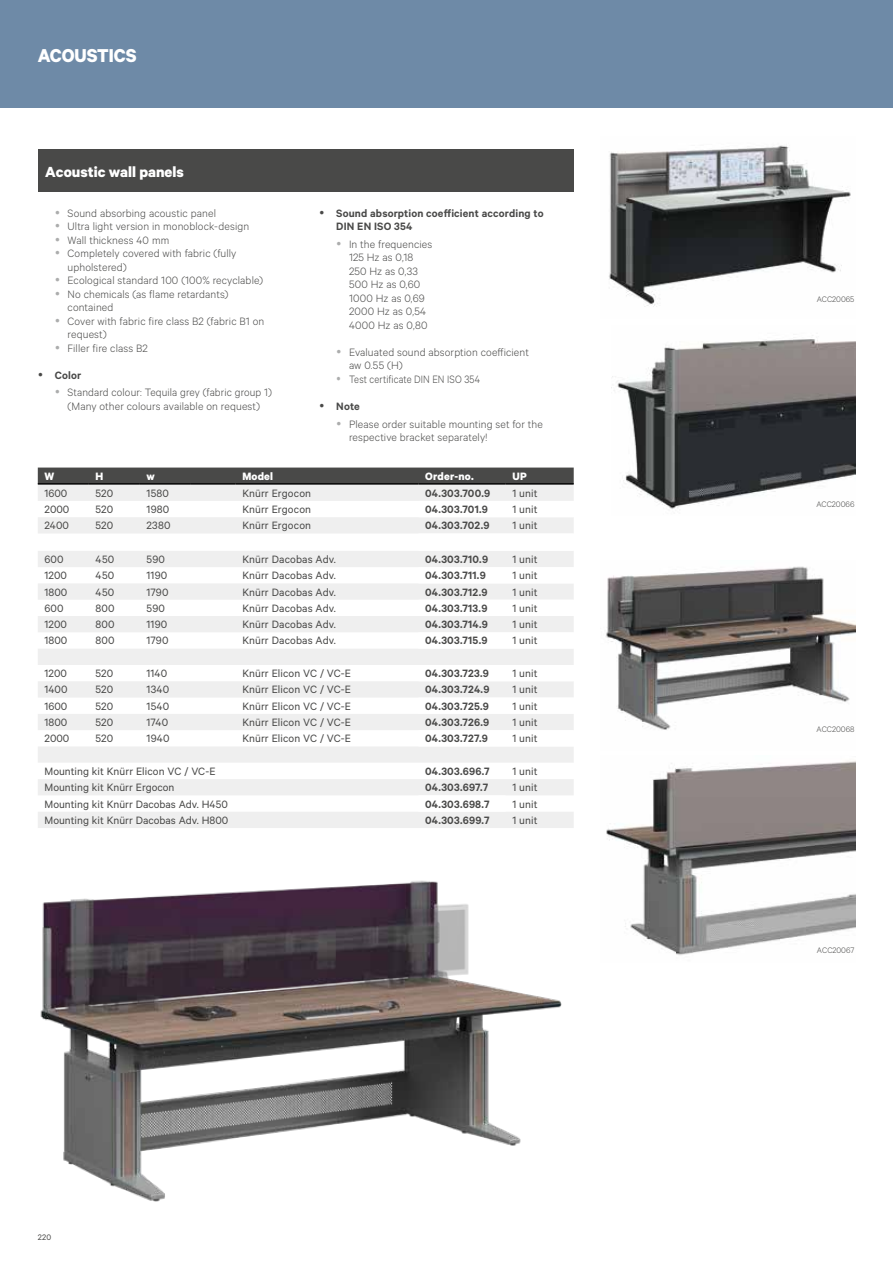
<style>
.page{position:relative;width:893px;height:1263px;background:#fff}
.page>*{position:absolute;margin:0;border:0;box-sizing:border-box;transform-origin:0 0}
.t1{font:700 21px "Calibre";letter-spacing:-.005em;color:#fff;scale:.95 1}
.t2{font:700 16.5px "Calibre";color:#fff}
.t3{font:12px "Calibre";letter-spacing:.005em;color:#494948}
.t4{font:300 12px/13.5px "Calibre";letter-spacing:.01em;color:#494948}
.t5{font:600 12px/13.5px "Calibre";letter-spacing:.015em;color:#494948}
.t6{font:700 12px "Calibre";letter-spacing:.015em;color:#fff}
.t7{font:300 9px "Calibre";color:#494948}
.t8{font:9px "Calibre";color:#494948}
</style>
<div class="page">
<div style="left:0;top:0;width:893px;height:108px;background:#6e8aa7"></div>
<div style="left:38px;top:149px;width:536px;height:43px;background:#494948"></div>
<div style="left:38px;top:468px;width:536px;height:15px;background:#494948"></div>
<div style="left:38px;top:485px;width:536px;height:343px;background:#efefef"></div>
<svg style="left:38px;top:501px;width:536px;height:311px"></svg>
<hr style="left:89px;top:483px;width:51px;height:2px;background:#000">
<hr style="left:140px;top:483px;width:51px;height:2px;background:#000">
<hr style="left:191px;top:483px;width:45px;height:2px;background:#000">
<hr style="left:236px;top:483px;width:182px;height:2px;background:#000">
<hr style="left:418px;top:483px;width:88px;height:2px;background:#000">
<hr style="left:506px;top:483px;width:68px;height:2px;background:#000">
<hr style="left:38px;top:483px;width:51px;height:2px;background:#000">
<img style="left:609px;top:145px;width:242px;height:162px">
<img style="left:606px;top:761px;width:249px;height:194px">
<img style="left:40px;top:880px;width:522px;height:322px">
<img style="left:612px;top:335px;width:243px;height:174px">
<img style="left:606px;top:566px;width:249px;height:164px">
<h1 class="t1" style="left:38px;top:43px;width:105px">ACOUSTICS</h1>
<h2 class="t2" style="left:45px;top:162px;width:140px">Acoustic wall panels</h2>
<p class="t4" style="left:68px;top:206px;width:198px">Sound absorbing acoustic panel<br>Ultra light version in monoblock-design<br>Wall thickness 40 mm<br>Completely covered with fabric (fully upholstered)<br>Ecological standard 100 (100% recyclable)<br>No chemicals (as flame retardants) contained<br>Cover with fabric fire class B2 (fabric B1 on request)<br>Filler fire class B2</p>
<p class="t5" style="left:55px;top:368px;width:28px">Color</p>
<p class="t4" style="left:68px;top:385px;width:206px">Standard colour: Tequila grey (fabric group 1) (Many other colours available on request)</p>
<p class="t5" style="left:336px;top:206px;width:209px">Sound absorption coefficient according to<br>DIN EN ISO 354</p>
<p class="t4" style="left:349px;top:237px;width:85px">In the frequencies<br>125 Hz as 0,18<br>250 Hz as 0,33<br>500 Hz as 0,60<br>1000 Hz as 0,69<br>2000 Hz as 0,54<br>4000 Hz as 0,80</p>
<p class="t4" style="left:349px;top:345px;width:181px">Evaluated sound absorption coefficient aw 0.55 (H)<br>Test certificate DIN EN ISO 354</p>
<p class="t5" style="left:336px;top:399px;width:25px">Note</p>
<p class="t4" style="left:349px;top:417px;width:195px">Please order suitable mounting set for the respective bracket separately!</p>
<p class="t6" style="left:45px;top:468px;width:11px">W</p>
<p class="t6" style="left:96px;top:468px;width:9px">H</p>
<p class="t6" style="left:147px;top:468px;width:10px">w</p>
<p class="t6" style="left:242px;top:468px;width:32px">Model</p>
<p class="t6" style="left:425px;top:468px;width:50px">Order-no.</p>
<p class="t6" style="left:512px;top:468px;width:16px">UP</p>
<p class="t3" style="left:45px;top:486px;width:24px">1600</p>
<p class="t3" style="left:96px;top:486px;width:19px">520</p>
<p class="t3" style="left:147px;top:486px;width:24px">1580</p>
<p class="t3" style="left:242px;top:486px;width:70px">Knürr Ergocon</p>
<p class="t5" style="left:425px;top:486px;width:67px">04.303.700.9</p>
<p class="t3" style="left:512px;top:486px;width:27px">1 unit</p>
<p class="t3" style="left:45px;top:502px;width:26px">2000</p>
<p class="t3" style="left:96px;top:502px;width:19px">520</p>
<p class="t3" style="left:147px;top:502px;width:24px">1980</p>
<p class="t3" style="left:242px;top:502px;width:70px">Knürr Ergocon</p>
<p class="t5" style="left:425px;top:502px;width:64px">04.303.701.9</p>
<p class="t3" style="left:512px;top:502px;width:27px">1 unit</p>
<p class="t3" style="left:45px;top:518px;width:26px">2400</p>
<p class="t3" style="left:96px;top:518px;width:19px">520</p>
<p class="t3" style="left:147px;top:518px;width:25px">2380</p>
<p class="t3" style="left:242px;top:518px;width:70px">Knürr Ergocon</p>
<p class="t5" style="left:425px;top:518px;width:66px">04.303.702.9</p>
<p class="t3" style="left:512px;top:518px;width:27px">1 unit</p>
<p class="t3" style="left:45px;top:552px;width:20px">600</p>
<p class="t3" style="left:96px;top:552px;width:20px">450</p>
<p class="t3" style="left:147px;top:552px;width:20px">590</p>
<p class="t3" style="left:242px;top:552px;width:95px">Knürr Dacobas Adv.</p>
<p class="t5" style="left:425px;top:552px;width:64px">04.303.710.9</p>
<p class="t3" style="left:512px;top:552px;width:27px">1 unit</p>
<p class="t3" style="left:45px;top:568px;width:24px">1200</p>
<p class="t3" style="left:96px;top:568px;width:20px">450</p>
<p class="t3" style="left:147px;top:568px;width:22px">1190</p>
<p class="t3" style="left:242px;top:568px;width:95px">Knürr Dacobas Adv.</p>
<p class="t5" style="left:425px;top:568px;width:62px">04.303.711.9</p>
<p class="t3" style="left:512px;top:568px;width:27px">1 unit</p>
<p class="t3" style="left:45px;top:585px;width:24px">1800</p>
<p class="t3" style="left:96px;top:585px;width:20px">450</p>
<p class="t3" style="left:147px;top:585px;width:24px">1790</p>
<p class="t3" style="left:242px;top:585px;width:95px">Knürr Dacobas Adv.</p>
<p class="t5" style="left:425px;top:585px;width:64px">04.303.712.9</p>
<p class="t3" style="left:512px;top:585px;width:27px">1 unit</p>
<p class="t3" style="left:45px;top:601px;width:20px">600</p>
<p class="t3" style="left:96px;top:601px;width:21px">800</p>
<p class="t3" style="left:147px;top:601px;width:20px">590</p>
<p class="t3" style="left:242px;top:601px;width:95px">Knürr Dacobas Adv.</p>
<p class="t5" style="left:425px;top:601px;width:64px">04.303.713.9</p>
<p class="t3" style="left:512px;top:601px;width:27px">1 unit</p>
<p class="t3" style="left:45px;top:617px;width:24px">1200</p>
<p class="t3" style="left:96px;top:617px;width:21px">800</p>
<p class="t3" style="left:147px;top:617px;width:22px">1190</p>
<p class="t3" style="left:242px;top:617px;width:95px">Knürr Dacobas Adv.</p>
<p class="t5" style="left:425px;top:617px;width:64px">04.303.714.9</p>
<p class="t3" style="left:512px;top:617px;width:27px">1 unit</p>
<p class="t3" style="left:45px;top:634px;width:24px">1800</p>
<p class="t3" style="left:96px;top:634px;width:21px">800</p>
<p class="t3" style="left:147px;top:634px;width:24px">1790</p>
<p class="t3" style="left:242px;top:634px;width:95px">Knürr Dacobas Adv.</p>
<p class="t5" style="left:425px;top:634px;width:64px">04.303.715.9</p>
<p class="t3" style="left:512px;top:634px;width:27px">1 unit</p>
<p class="t3" style="left:45px;top:666px;width:24px">1200</p>
<p class="t3" style="left:96px;top:666px;width:19px">520</p>
<p class="t3" style="left:147px;top:666px;width:22px">1140</p>
<p class="t3" style="left:242px;top:666px;width:110px">Knürr Elicon VC / VC-E</p>
<p class="t5" style="left:425px;top:666px;width:65px">04.303.723.9</p>
<p class="t3" style="left:512px;top:666px;width:27px">1 unit</p>
<p class="t3" style="left:45px;top:683px;width:25px">1400</p>
<p class="t3" style="left:96px;top:683px;width:19px">520</p>
<p class="t3" style="left:147px;top:683px;width:24px">1340</p>
<p class="t3" style="left:242px;top:683px;width:110px">Knürr Elicon VC / VC-E</p>
<p class="t5" style="left:425px;top:682px;width:66px">04.303.724.9</p>
<p class="t3" style="left:512px;top:683px;width:27px">1 unit</p>
<p class="t3" style="left:45px;top:699px;width:24px">1600</p>
<p class="t3" style="left:96px;top:699px;width:19px">520</p>
<p class="t3" style="left:147px;top:699px;width:24px">1540</p>
<p class="t3" style="left:242px;top:699px;width:110px">Knürr Elicon VC / VC-E</p>
<p class="t5" style="left:425px;top:699px;width:65px">04.303.725.9</p>
<p class="t3" style="left:512px;top:699px;width:27px">1 unit</p>
<p class="t3" style="left:45px;top:715px;width:24px">1800</p>
<p class="t3" style="left:96px;top:715px;width:19px">520</p>
<p class="t3" style="left:147px;top:715px;width:23px">1740</p>
<p class="t3" style="left:242px;top:715px;width:110px">Knürr Elicon VC / VC-E</p>
<p class="t5" style="left:425px;top:715px;width:66px">04.303.726.9</p>
<p class="t3" style="left:512px;top:715px;width:27px">1 unit</p>
<p class="t3" style="left:45px;top:731px;width:26px">2000</p>
<p class="t3" style="left:96px;top:731px;width:19px">520</p>
<p class="t3" style="left:147px;top:731px;width:25px">1940</p>
<p class="t3" style="left:242px;top:731px;width:110px">Knürr Elicon VC / VC-E</p>
<p class="t5" style="left:425px;top:731px;width:64px">04.303.727.9</p>
<p class="t3" style="left:512px;top:731px;width:27px">1 unit</p>
<p class="t3" style="left:45px;top:764px;width:172px">Mounting kit Knürr Elicon VC / VC-E</p>
<p class="t5" style="left:425px;top:764px;width:66px">04.303.696.7</p>
<p class="t3" style="left:512px;top:764px;width:27px">1 unit</p>
<p class="t3" style="left:45px;top:780px;width:131px">Mounting kit Knürr Ergocon</p>
<p class="t5" style="left:425px;top:780px;width:64px">04.303.697.7</p>
<p class="t3" style="left:512px;top:780px;width:27px">1 unit</p>
<p class="t3" style="left:45px;top:797px;width:185px">Mounting kit Knürr Dacobas Adv. H450</p>
<p class="t5" style="left:425px;top:797px;width:66px">04.303.698.7</p>
<p class="t3" style="left:512px;top:797px;width:27px">1 unit</p>
<p class="t3" style="left:45px;top:813px;width:185px">Mounting kit Knürr Dacobas Adv. H800</p>
<p class="t5" style="left:425px;top:813px;width:66px">04.303.699.7</p>
<p class="t3" style="left:512px;top:813px;width:27px">1 unit</p>
<p class="t8" style="left:38px;top:1232px;width:15px">220</p>
<p class="t7" style="left:817px;top:294px;width:39px">ACC20065</p>
<p class="t7" style="left:816px;top:499px;width:40px">ACC20066</p>
<p class="t7" style="left:816px;top:723px;width:39px">ACC20068</p>
<p class="t7" style="left:817px;top:945px;width:39px">ACC20067</p>
</div>
